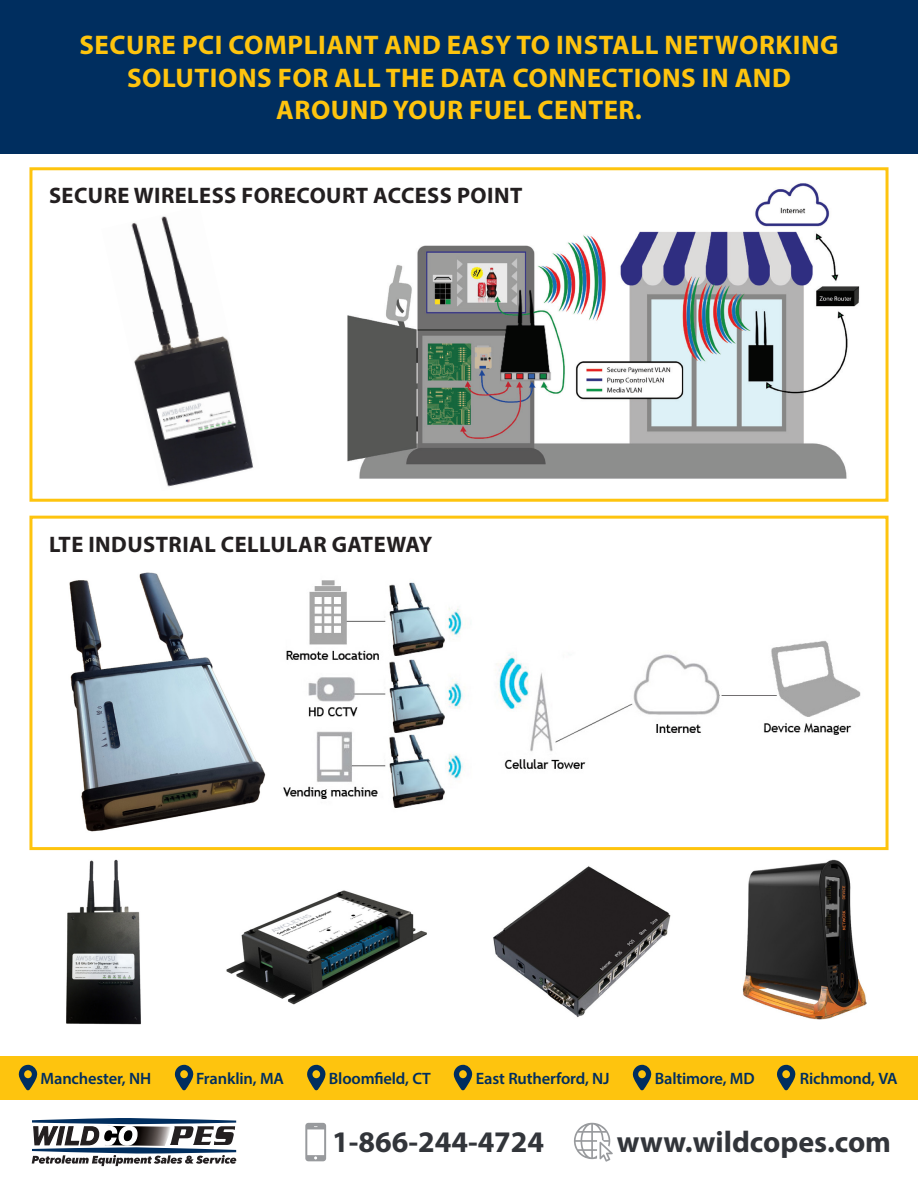
<style>
.page{position:relative;width:918px;height:1188px;background:#fff}
.page>*{position:absolute;margin:0;border:0;box-sizing:border-box;transform-origin:0 0}
.t1{font:700 30px "Myriad Pro";color:#32353a}
.t2{font:700 27px/32.4px "Myriad Pro";letter-spacing:.02em;color:#fec40e;text-align:center}
.t3{font:700 22.5px "Myriad Pro";letter-spacing:.02em;color:#231f20}
.t4{font:600 16.5px "Myriad Pro";letter-spacing:-.01em;color:#002e5f}
</style>
<div class="page">
<img style="left:283px;top:580px;width:578px;height:228px">
<div style="left:29px;top:516px;width:860px;height:334px;border:3px solid #fec40e"></div>
<div style="left:0;top:0;width:918px;height:153px;background:#002e5f"></div>
<img style="left:69px;top:572px;width:197px;height:260px">
<img style="left:493px;top:866px;width:178px;height:152px">
<img style="left:66px;top:859px;width:75px;height:166px">
<img style="left:226px;top:890px;width:201px;height:115px">
<img style="left:743px;top:859px;width:124px;height:160px">
<img style="left:131px;top:216px;width:123px;height:271px">
<img style="left:347px;top:183px;width:513px;height:296px">
<div style="left:29px;top:167px;width:860px;height:335px;border:3px solid #fec40e"></div>
<div style="left:0;top:1056px;width:918px;height:44px;background:#fec40e"></div>
<svg style="left:18px;top:1064px;width:19px;height:27px"></svg>
<svg style="left:174px;top:1064px;width:19px;height:27px"></svg>
<svg style="left:307px;top:1064px;width:19px;height:27px"></svg>
<svg style="left:453px;top:1064px;width:19px;height:27px"></svg>
<svg style="left:632px;top:1064px;width:19px;height:27px"></svg>
<svg style="left:777px;top:1064px;width:19px;height:27px"></svg>
<svg style="left:32px;top:1118px;width:204px;height:49px"></svg>
<svg style="left:305px;top:1123px;width:21px;height:38px"></svg>
<svg style="left:574px;top:1123px;width:39px;height:39px"></svg>
<p class="t2" style="left:79px;top:28px;width:761px">SECURE PCI COMPLIANT AND EASY TO INSTALL NETWORKING<br>SOLUTIONS FOR ALL THE DATA CONNECTIONS IN AND<br>AROUND YOUR FUEL CENTER.</p>
<p class="t3" style="left:49px;top:181px;width:475px">SECURE WIRELESS FORECOURT ACCESS POINT</p>
<p class="t3" style="left:49px;top:529px;width:385px">LTE INDUSTRIAL CELLULAR GATEWAY</p>
<p class="t4" style="left:41px;top:1068px;width:112px">Manchester, NH</p>
<p class="t4" style="left:196px;top:1068px;width:89px">Franklin, MA</p>
<p class="t4" style="left:329px;top:1068px;width:103px">Bloomfield, CT</p>
<p class="t4" style="left:476px;top:1068px;width:135px">East Rutherford, NJ</p>
<p class="t4" style="left:655px;top:1068px;width:101px">Baltimore, MD</p>
<p class="t4" style="left:800px;top:1068px;width:99px">Richmond, VA</p>
<p class="t1" style="left:332px;top:1122px;width:214px">1-866-244-4724</p>
<p class="t1" style="left:617px;top:1122px;width:276px">www.wildcopes.com</p>
</div>
